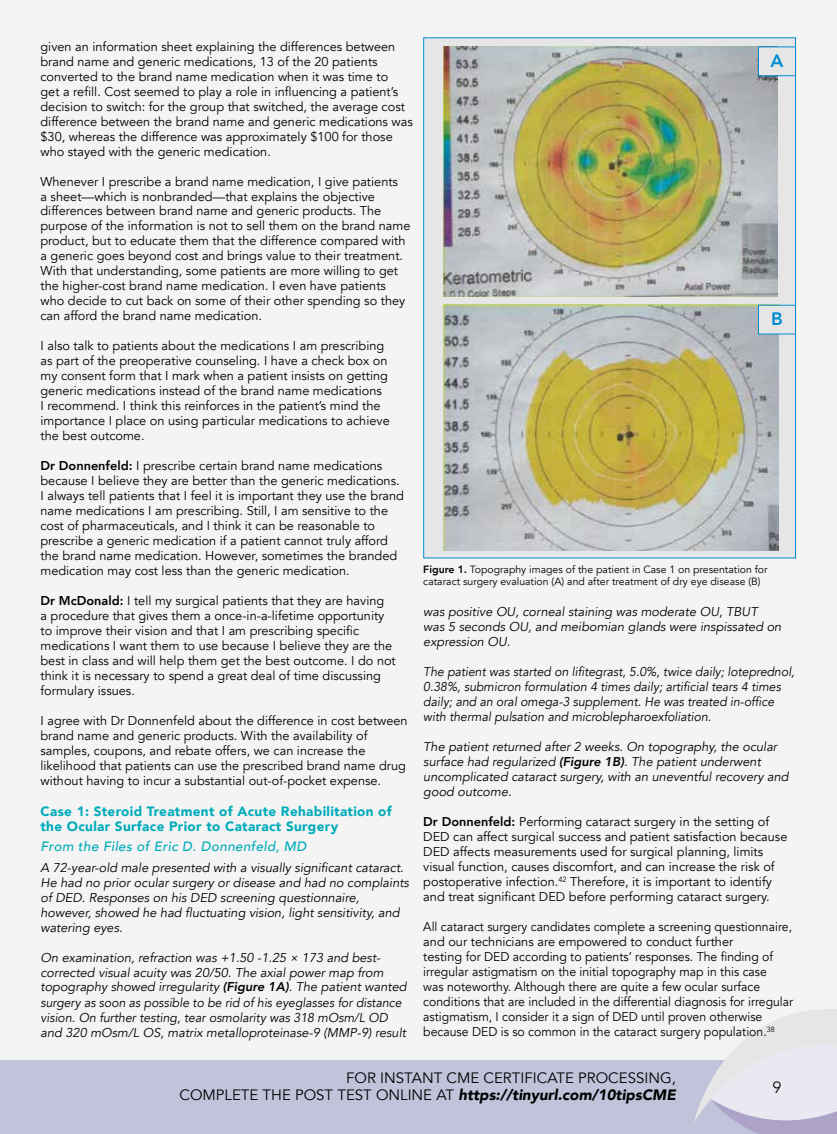
<style>
.page{position:relative;width:837px;height:1134px;background:#fff}
.page>*{position:absolute;margin:0;border:0;box-sizing:border-box;transform-origin:0 0}
.t1{font:800 18px "Avenir";color:#008cd2}
.t2{font:300 16.2px "Avenir";color:#000}
.t3{font:15px/16.5px "Avenir";color:#000;text-align:right}
.t4{font:900 13.5px/15px "Avenir";letter-spacing:.025em;color:#00abba}
.t5{font:italic 500 13.5px "Avenir";letter-spacing:.025em;color:#00abba}
.t6{font:12.75px/15px "Avenir";color:#000}
.t7{font:italic 12.75px/15px "Avenir";color:#000}
.t8{font:12.75px/15px "Avenir";color:#000;scale:.96 1}
.t9{font:italic 12.75px/15px "Avenir";color:#000;scale:.96 1}
.t10{font:10.5px/12px "Avenir";color:#000}
.s1{font-weight:800}
.s2{font-weight:900;font-style:italic}
</style>
<div class="page">
<div style="left:0;top:1059px;width:837px;height:75px;background:#c1c3db"></div>
<div style="left:0;top:0;width:837px;height:1059px;background:#f4f4f4"></div>
<svg style="left:694px;top:1009px;width:143px;height:125px"></svg>
<div style="left:423px;top:37px;width:373px;height:521px;background:#e6e6e6;border:1px solid #008cd2"></div>
<img style="left:444px;top:47px;width:334px;height:250px">
<img style="left:444px;top:305px;width:334px;height:246px">
<div style="left:758px;top:47px;width:38px;height:29px;background:#e6e6e6;border:1px solid #008cd2"></div>
<div style="left:758px;top:305px;width:38px;height:29px;background:#e6e6e6;border:1px solid #008cd2"></div>
<p class="t6" style="left:40px;top:39px;width:374px">given an information sheet explaining the differences between brand name and generic medications, 13 of the 20 patients converted to the brand name medication when it was time to<br>get a refill. Cost seemed to play a role in influencing a patient’s decision to switch: for the group that switched, the average cost difference between the brand name and generic medications was $30, whereas the difference was approximately $100 for those who stayed with the generic medication.</p>
<p class="t6" style="left:40px;top:174px;width:371px">Whenever I prescribe a brand name medication, I give patients<br>a sheet—which is nonbranded—that explains the objective differences between brand name and generic products. The purpose of the information is not to sell them on the brand name product, but to educate them that the difference compared with a generic goes beyond cost and brings value to their treatment.<br>With that understanding, some patients are more willing to get the higher-cost brand name medication. I even have patients who decide to cut back on some of their other spending so they can afford the brand name medication.</p>
<p class="t6" style="left:40px;top:339px;width:351px">I also talk to patients about the medications I am prescribing as part of the preoperative counseling. I have a check box on my consent form that I mark when a patient insists on getting generic medications instead of the brand name medications<br>I recommend. I think this reinforces in the patient’s mind the importance I place on using particular medications to achieve the best outcome.</p>
<p class="t6" style="left:40px;top:459px;width:365px"><span class="s1">Dr Donnenfeld:</span> I prescribe certain brand name medications because I believe they are better than the generic medications.<br>I always tell patients that I feel it is important they use the brand name medications I am prescribing. Still, I am sensitive to the cost of pharmaceuticals, and I think it can be reasonable to prescribe a generic medication if a patient cannot truly afford the brand name medication. However, sometimes the branded medication may cost less than the generic medication.</p>
<p class="t6" style="left:40px;top:594px;width:357px"><span class="s1">Dr McDonald:</span> I tell my surgical patients that they are having<br>a procedure that gives them a once-in-a-lifetime opportunity to improve their vision and that I am prescribing specific medications I want them to use because I believe they are the best in class and will help them get the best outcome. I do not think it is necessary to spend a great deal of time discussing formulary issues.</p>
<p class="t6" style="left:40px;top:714px;width:369px">I agree with Dr Donnenfeld about the difference in cost between brand name and generic products. With the availability of samples, coupons, and rebate offers, we can increase the likelihood that patients can use the prescribed brand name drug without having to incur a substantial out-of-pocket expense.</p>
<p class="t4" style="left:40px;top:803px;width:353px">Case 1: Steroid Treatment of Acute Rehabilitation of the Ocular Surface Prior to Cataract Surgery</p>
<p class="t5" style="left:40px;top:838px;width:267px">From the Files of Eric D. Donnenfeld, MD</p>
<p class="t7" style="left:40px;top:860px;width:370px">A 72-year-old male presented with a visually significant cataract.<br>He had no prior ocular surgery or disease and had no complaints of DED. Responses on his DED screening questionnaire, however, showed he had fluctuating vision, light sensitivity, and watering eyes.</p>
<p class="t7" style="left:40px;top:950px;width:368px">On examination, refraction was +1.50 -1.25 × 173 and best&shy;corrected visual acuity was 20/50. The axial power map from topography showed irregularity <span class="s1">(Figure 1A)</span>. The patient wanted surgery as soon as possible to be rid of his eyeglasses for distance vision. On further testing, tear osmolarity was 318 mOsm/L OD and 320 mOsm/L OS, matrix metalloproteinase-9 (MMP-9) result</p>
<h1 class="t1" style="left:771px;top:47px;width:14px">A</h1>
<h1 class="t1" style="left:771px;top:305px;width:13px">B</h1>
<p class="t10" style="left:423px;top:564px;width:346px"><span class="s1">Figure 1.</span> Topography images of the patient in Case 1 on presentation for cataract surgery evaluation (A) and after treatment of dry eye disease (B)</p>
<p class="t7" style="left:423px;top:605px;width:360px">was positive OU, corneal staining was moderate OU, TBUT was 5 seconds OU, and meibomian glands were inspissated on expression OU.</p>
<p class="t9" style="left:423px;top:665px;width:388px">The patient was started on lifitegrast, 5.0%, twice daily; loteprednol, 0.38%, submicron formulation 4 times daily; artificial tears 4 times daily; and an oral omega-3 supplement. He was treated in-office with thermal pulsation and microblepharoexfoliation.</p>
<p class="t7" style="left:423px;top:740px;width:367px">The patient returned after 2 weeks. On topography, the ocular surface had regularized <span class="s1">(Figure 1B)</span>. The patient underwent uncomplicated cataract surgery, with an uneventful recovery and good outcome.</p>
<p class="t6" style="left:423px;top:815px;width:366px"><span class="s1">Dr Donnenfeld:</span> Performing cataract surgery in the setting of DED can affect surgical success and patient satisfaction because DED affects measurements used for surgical planning, limits visual function, causes discomfort, and can increase the risk of postoperative infection.<sup>42</sup> Therefore, it is important to identify and treat significant DED before performing cataract surgery.</p>
<p class="t8" style="left:423px;top:920px;width:387px">All cataract surgery candidates complete a screening questionnaire, and our technicians are empowered to conduct further<br>testing for DED according to patients’ responses. The finding of irregular astigmatism on the initial topography map in this case<br>was noteworthy. Although there are quite a few ocular surface conditions that are included in the differential diagnosis for irregular astigmatism, I consider it a sign of DED until proven otherwise because DED is so common in the cataract surgery population.<sup>38</sup></p>
<p class="t3" style="left:180px;top:1070px;width:498px">FOR INSTANT CME CERTIFICATE PROCESSING,<br>COMPLETE THE POST TEST ONLINE AT <span class="s2">https://tinyurl.com/10tipsCME</span></p>
<p class="t2" style="left:773px;top:1078px;width:10px">9</p>
</div>
